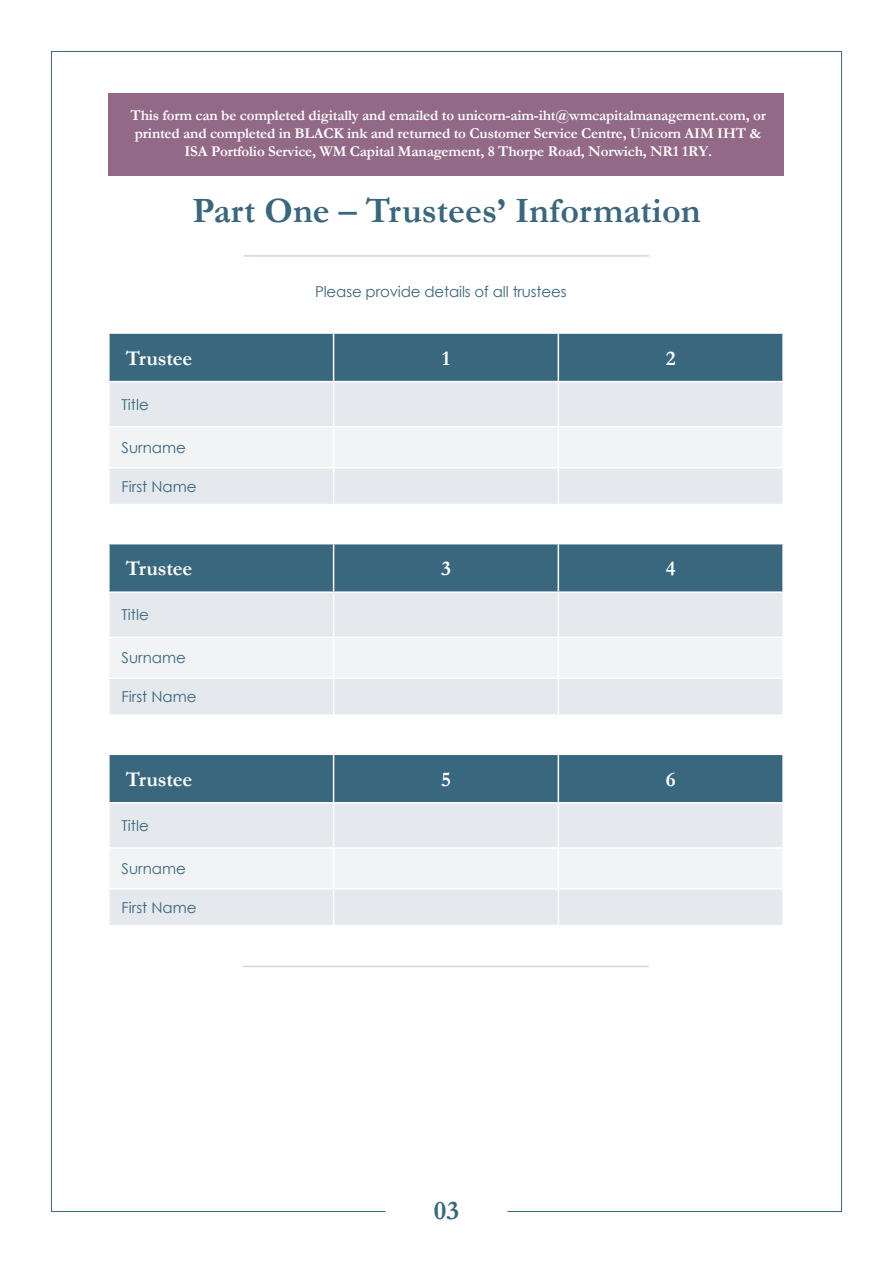
<style>
.page{position:relative;width:893px;height:1263px;background:#fff}
.page>*{position:absolute;margin:0;border:0;box-sizing:border-box;transform-origin:0 0}
.Main_Titles{font:700 36px "Garamond";color:#39677e}
.t1{font:700 27px "Garamond";color:#39677e}
.Sub_Titles{font:700 21px "Garamond";letter-spacing:-.01em;color:#fff}
.Paragraph_Bold{font:700 15px/18px "Garamond";letter-spacing:-.01em;color:#fff;text-align:center}
.Paragraph{font:15px "Century Gothic";color:#39677e}
.Paragraph_Bold-2{font:15px "Century Gothic";letter-spacing:-.01em;color:#39677e}
</style>
<div class="page">
<div style="left:51px;top:51px;width:791px;height:1161px;background:#fff;border:1px solid #39677e"></div>
<div style="left:386px;top:1170px;width:121px;height:63px;background:#fff"></div>
<div style="left:109px;top:94px;width:675px;height:82px;background:#926987"></div>
<hr style="left:244px;top:255px;width:405px;height:2px;background:#ccd6e8">
<hr style="left:244px;top:966px;width:404px;height:1px;background:#ccd6e8">
<div style="left:110px;top:334px;width:672px;height:47px;background:#39677e"></div>
<div style="left:110px;top:382px;width:672px;height:122px;background:#e5e8ec"></div>
<div style="left:110px;top:427px;width:672px;height:40px;background:#f1f3f5"></div>
<hr style="left:333px;top:334px;width:1px;height:47px;background:#fff">
<hr style="left:558px;top:334px;width:1px;height:47px;background:#fff">
<hr style="left:333px;top:382px;width:1px;height:44px;background:#fff">
<hr style="left:558px;top:382px;width:1px;height:44px;background:#fff">
<hr style="left:108px;top:426px;width:226px;height:1px;background:#fff">
<hr style="left:334px;top:426px;width:224px;height:1px;background:#fff">
<hr style="left:333px;top:427px;width:1px;height:40px;background:#fff">
<hr style="left:558px;top:426px;width:226px;height:1px;background:#fff">
<hr style="left:558px;top:427px;width:1px;height:40px;background:#fff">
<hr style="left:108px;top:467px;width:226px;height:1px;background:#fff">
<hr style="left:334px;top:467px;width:224px;height:1px;background:#fff">
<hr style="left:333px;top:468px;width:1px;height:36px;background:#fff">
<hr style="left:558px;top:467px;width:226px;height:1px;background:#fff">
<hr style="left:558px;top:468px;width:1px;height:36px;background:#fff">
<div style="left:110px;top:544px;width:672px;height:47px;background:#39677e"></div>
<div style="left:110px;top:593px;width:672px;height:121px;background:#e5e8ec"></div>
<div style="left:110px;top:638px;width:672px;height:39px;background:#f1f3f5"></div>
<hr style="left:333px;top:544px;width:1px;height:47px;background:#fff">
<hr style="left:558px;top:544px;width:1px;height:47px;background:#fff">
<hr style="left:333px;top:593px;width:1px;height:43px;background:#fff">
<hr style="left:558px;top:593px;width:1px;height:43px;background:#fff">
<hr style="left:108px;top:636px;width:226px;height:2px;background:#fff">
<hr style="left:334px;top:636px;width:224px;height:2px;background:#fff">
<hr style="left:333px;top:638px;width:1px;height:39px;background:#fff">
<hr style="left:558px;top:636px;width:226px;height:2px;background:#fff">
<hr style="left:558px;top:638px;width:1px;height:39px;background:#fff">
<hr style="left:108px;top:677px;width:226px;height:2px;background:#fff">
<hr style="left:334px;top:677px;width:224px;height:2px;background:#fff">
<hr style="left:333px;top:679px;width:1px;height:35px;background:#fff">
<hr style="left:558px;top:677px;width:226px;height:2px;background:#fff">
<hr style="left:558px;top:679px;width:1px;height:35px;background:#fff">
<div style="left:110px;top:755px;width:672px;height:47px;background:#39677e"></div>
<div style="left:110px;top:803px;width:672px;height:122px;background:#e5e8ec"></div>
<div style="left:110px;top:849px;width:672px;height:39px;background:#f1f3f5"></div>
<hr style="left:333px;top:755px;width:1px;height:47px;background:#fff">
<hr style="left:558px;top:755px;width:1px;height:47px;background:#fff">
<hr style="left:333px;top:803px;width:1px;height:44px;background:#fff">
<hr style="left:558px;top:803px;width:1px;height:44px;background:#fff">
<hr style="left:108px;top:847px;width:226px;height:2px;background:#fff">
<hr style="left:334px;top:847px;width:224px;height:2px;background:#fff">
<hr style="left:333px;top:849px;width:1px;height:39px;background:#fff">
<hr style="left:558px;top:847px;width:226px;height:2px;background:#fff">
<hr style="left:558px;top:849px;width:1px;height:39px;background:#fff">
<hr style="left:108px;top:888px;width:226px;height:2px;background:#fff">
<hr style="left:334px;top:888px;width:224px;height:2px;background:#fff">
<hr style="left:333px;top:890px;width:1px;height:35px;background:#fff">
<hr style="left:558px;top:888px;width:226px;height:2px;background:#fff">
<hr style="left:558px;top:890px;width:1px;height:35px;background:#fff">
<p class="Paragraph_Bold" style="left:131px;top:107px;width:637px">This form can be completed digitally and emailed to unicorn-aim-iht@wmcapitalmanagement.com, or printed and completed in BLACK ink and returned to Customer Service Centre, Unicorn AIM IHT &amp;<br>ISA Portfolio Service, WM Capital Management, 8 Thorpe Road, Norwich, NR1 1RY.</p>
<p class="Main_Titles" style="left:192px;top:186px;width:510px">Part One – Trustees’ Information</p>
<p class="Paragraph_Bold-2" style="left:315px;top:281px;width:253px">Please provide details of all trustees</p>
<p class="Sub_Titles" style="left:126px;top:344px;width:68px">Trustee</p>
<p class="Sub_Titles" style="left:442px;top:344px;width:10px">1</p>
<p class="Sub_Titles" style="left:666px;top:344px;width:11px">2</p>
<p class="Paragraph" style="left:122px;top:394px;width:29px">Title</p>
<p class="Paragraph" style="left:122px;top:437px;width:66px">Surname</p>
<p class="Paragraph" style="left:122px;top:476px;width:77px">First Name</p>
<p class="Sub_Titles" style="left:126px;top:554px;width:68px">Trustee</p>
<p class="Sub_Titles" style="left:441px;top:554px;width:11px">3</p>
<p class="Sub_Titles" style="left:666px;top:554px;width:11px">4</p>
<p class="Paragraph" style="left:122px;top:604px;width:29px">Title</p>
<p class="Paragraph" style="left:122px;top:647px;width:66px">Surname</p>
<p class="Paragraph" style="left:122px;top:686px;width:77px">First Name</p>
<p class="Sub_Titles" style="left:126px;top:765px;width:68px">Trustee</p>
<p class="Sub_Titles" style="left:441px;top:765px;width:11px">5</p>
<p class="Sub_Titles" style="left:666px;top:765px;width:11px">6</p>
<p class="Paragraph" style="left:122px;top:815px;width:29px">Title</p>
<p class="Paragraph" style="left:122px;top:858px;width:66px">Surname</p>
<p class="Paragraph" style="left:122px;top:897px;width:77px">First Name</p>
<h2 class="t1" style="left:434px;top:1192px;width:27px">03</h2>
</div>
